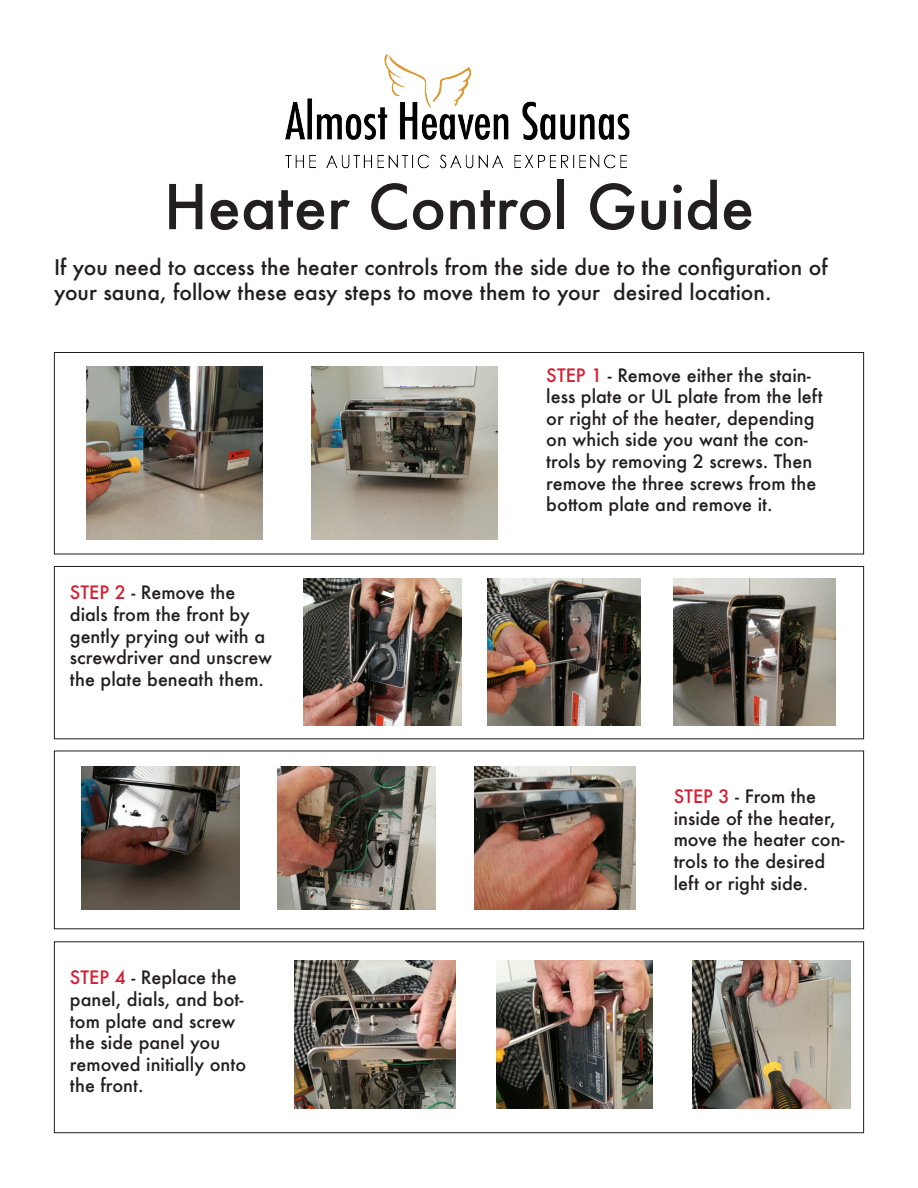
<style>
.page{position:relative;width:918px;height:1188px;background:#fff}
.page>*{position:absolute;margin:0;border:0;box-sizing:border-box;transform-origin:0 0}
.t1{font:500 60px "Futura";color:#231f20}
.t2{font:500 21px/25.2px "Futura";color:#231f20}
.t3{font:500 18px/21.6px "Futura";color:#231f20}
.s1{color:#d42135}
</style>
<div class="page">
<img style="left:285px;top:55px;width:345px;height:114px">
<img style="left:86px;top:367px;width:177px;height:173px">
<div style="left:54px;top:352px;width:810px;height:202px;border:1px solid #231f20"></div>
<div style="left:54px;top:566px;width:810px;height:173px;border:1px solid #231f20"></div>
<img style="left:303px;top:578px;width:158px;height:148px">
<img style="left:312px;top:367px;width:185px;height:173px">
<img style="left:487px;top:578px;width:153px;height:148px">
<img style="left:674px;top:578px;width:161px;height:148px">
<img style="left:277px;top:766px;width:159px;height:144px">
<img style="left:474px;top:766px;width:162px;height:144px">
<img style="left:81px;top:766px;width:158px;height:144px">
<div style="left:54px;top:941px;width:810px;height:192px;border:1px solid #231f20"></div>
<img style="left:295px;top:961px;width:161px;height:147px">
<img style="left:692px;top:961px;width:158px;height:147px">
<img style="left:496px;top:961px;width:156px;height:147px">
<p class="t1" style="left:164px;top:166px;width:592px">Heater Control Guide</p>
<p class="t2" style="left:54px;top:254px;width:775px">If you need to access the heater controls from the side due to the configuration of your sauna, follow these easy steps to move them to your desired location.</p>
<p class="t3" style="left:70px;top:582px;width:204px"><span class="s1">STEP 2</span> - Remove the dials from the front by gently prying out with a screwdriver and unscrew the plate beneath them.</p>
<p class="t3" style="left:70px;top:967px;width:178px"><span class="s1">STEP 4</span> - Replace the panel, dials, and bot&shy;tom plate and screw the side panel you removed initially onto the front.</p>
<p class="t3" style="left:546px;top:364px;width:278px"><span class="s1">STEP 1</span> - Remove either the stain&shy;less plate or UL plate from the left or right of the heater, depending on which side you want the con&shy;trols by removing 2 screws. Then remove the three screws from the bottom plate and remove it.</p>
<p class="t3" style="left:674px;top:786px;width:172px"><span class="s1">STEP 3</span> - From the inside of the heater, move the heater con&shy;trols to the desired left or right side.</p>
</div>
